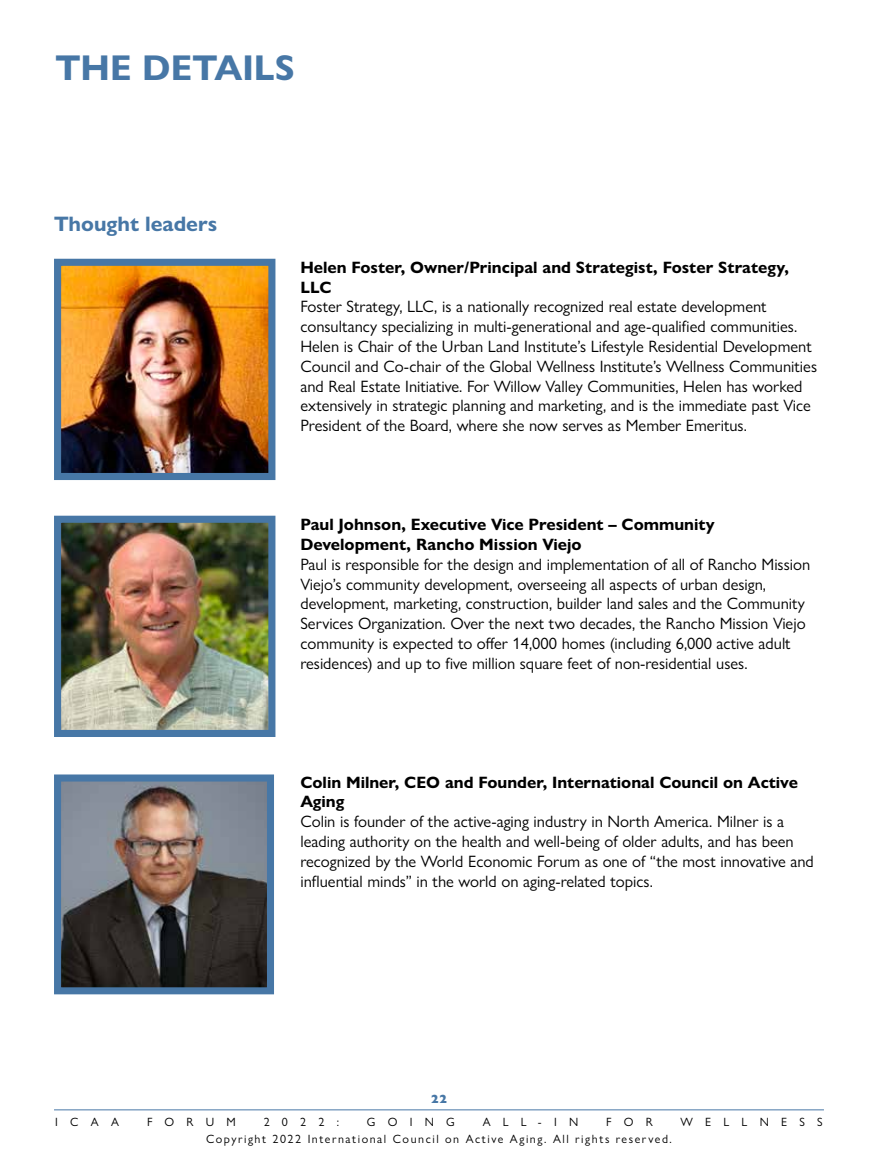
<style>
.page{position:relative;width:878px;height:1161px;background:#fff}
.page>*{position:absolute;margin:0;border:0;box-sizing:border-box;transform-origin:0 0}
.t1{font:700 36px "Gill Sans Nova";color:#4777a6}
.t2{font:700 21px "Gill Sans Nova";color:#4777a6}
.t3{font:16.5px/19.8px "Gill Sans Nova";color:#000}
.t4{font:700 16.5px/19.8px "Gill Sans Nova";color:#000}
.t5{font:12px "Gill Sans Nova";letter-spacing:.13em;color:#000}
.t6{font:12px "Gill Sans Nova";letter-spacing:1.02em;color:#000}
.t7{font:800 12px "Gill Sans Nova";color:#4777a6}
</style>
<div class="page">
<hr style="left:54px;top:1109px;width:770px;height:1px;background:#4777a6">
<img style="left:62px;top:524px;width:205px;height:205px">
<div style="left:54px;top:516px;width:221px;height:221px;border:7px solid #4777a6"></div>
<img style="left:62px;top:267px;width:205px;height:205px">
<div style="left:54px;top:259px;width:221px;height:221px;border:7px solid #4777a6"></div>
<img style="left:62px;top:782px;width:204px;height:204px">
<div style="left:54px;top:774px;width:220px;height:220px;border:7px solid #4777a6"></div>
<h1 class="t1" style="left:56px;top:46px;width:241px">THE DETAILS</h1>
<p class="t2" style="left:54px;top:211px;width:165px">Thought leaders</p>
<p class="t4" style="left:300px;top:257px;width:490px">Helen Foster, Owner/Principal and Strategist, Foster Strategy,<br>LLC</p>
<p class="t3" style="left:300px;top:297px;width:518px">Foster Strategy, LLC, is a nationally recognized real estate development consultancy specializing in multi-generational and age-qualified communities.<br>Helen is Chair of the Urban Land Institute’s Lifestyle Residential Development Council and Co-chair of the Global Wellness Institute’s Wellness Communities and Real Estate Initiative. For Willow Valley Communities, Helen has worked extensively in strategic planning and marketing, and is the immediate past Vice President of the Board, where she now serves as Member Emeritus.</p>
<p class="t4" style="left:300px;top:515px;width:416px">Paul Johnson, Executive Vice President – Community<br>Development, Rancho Mission Viejo</p>
<p class="t3" style="left:300px;top:554px;width:511px">Paul is responsible for the design and implementation of all of Rancho Mission Viejo’s community development, overseeing all aspects of urban design, development, marketing, construction, builder land sales and the Community Services Organization. Over the next two decades, the Rancho Mission Viejo community is expected to offer 14,000 homes (including 6,000 active adult residences) and up to five million square feet of non-residential uses.</p>
<p class="t4" style="left:300px;top:772px;width:499px">Colin Milner, CEO and Founder, International Council on Active<br>Aging</p>
<p class="t3" style="left:300px;top:812px;width:515px">Colin is founder of the active-aging industry in North America. Milner is a leading authority on the health and well-being of older adults, and has been recognized by the World Economic Forum as one of “the most innovative and influential minds” in the world on aging-related topics.</p>
<p class="t7" style="left:431px;top:1092px;width:18px">22</p>
<p class="t5" style="left:55px;top:1115px;width:65px">ICAA</p>
<p class="t5" style="left:147px;top:1115px;width:90px">FORUM</p>
<p class="t5" style="left:264px;top:1115px;width:77px">2022:</p>
<p class="t5" style="left:367px;top:1115px;width:89px">GOING</p>
<p class="t5" style="left:482px;top:1115px;width:97px">ALL-IN</p>
<p class="t5" style="left:606px;top:1115px;width:48px">FOR</p>
<p class="t6" style="left:680px;top:1115px;width:144px">WELLNESS</p>
<p class="t5" style="left:206px;top:1132px;width:467px">Copyright 2022 International Council on Active Aging. All rights reserved.</p>
</div>
